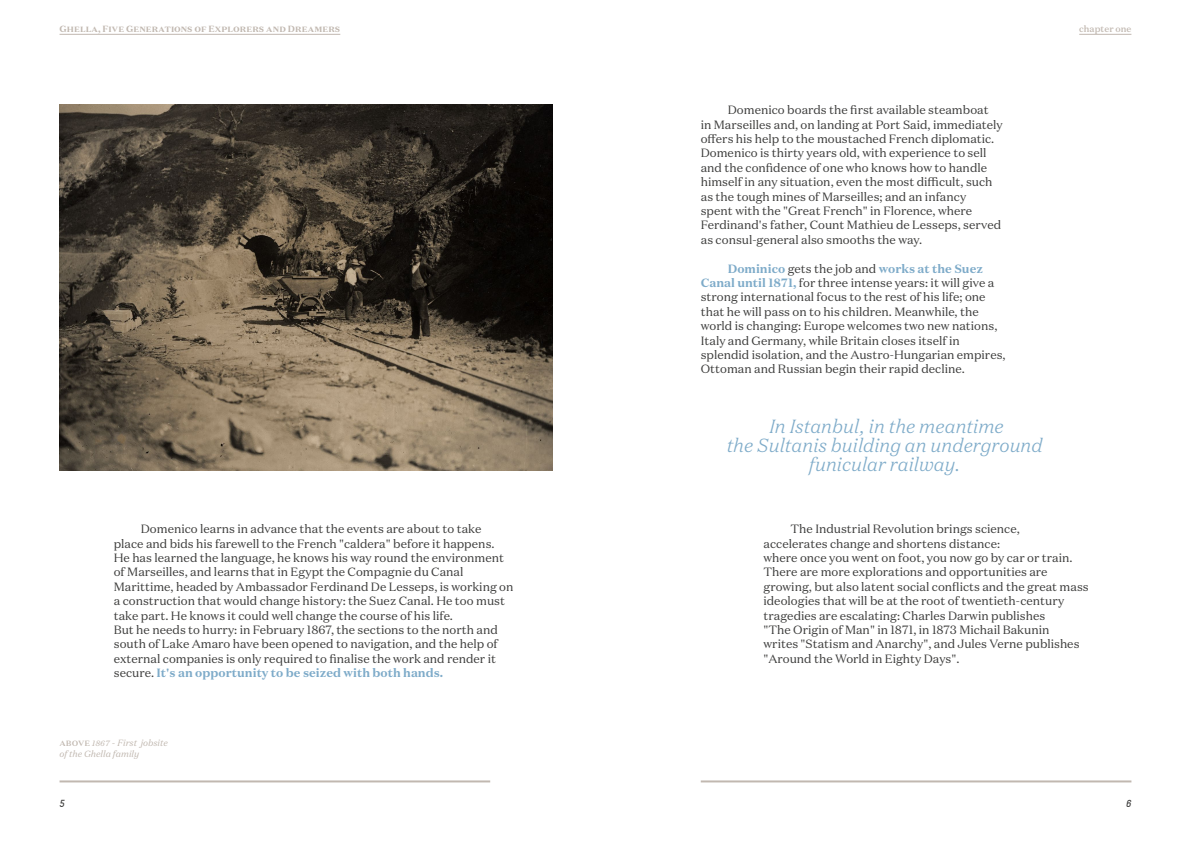
<style>
.page{position:relative;width:1191px;height:842px;background:#fff}
.page>*{position:absolute;margin:0;border:0;box-sizing:border-box;transform-origin:0 0}
.t1{font:italic 300 19px/19px "Domaine Text";color:#7eabc9;text-align:center}
.t2{font:12px/14.4px "Domaine Text";color:#3c3c3b}
.t3{font:italic 700 10px "TSTAR";color:#3c3c3b}
.t4{font:700 9px "Domaine Text";letter-spacing:.01em;color:#c1b8b0}
.t5{font:italic 9px/11.5px "Domaine Text";color:#c1b8b0}
.t6{font:500 9px "Domaine Text";color:#c1b8b0}
.s1{font-weight:700;color:#7eabc9}
.s2{font-weight:500;font-style:normal}
.s3{font-family:"Minion Pro";font-style:normal;font-size:10px}
</style>
<div class="page">
<hr style="left:60px;top:780px;width:430px;height:2px;background:#c1b8b0">
<hr style="left:701px;top:780px;width:430px;height:2px;background:#c1b8b0">
<img style="left:60px;top:105px;width:493px;height:366px">
<hr style="left:1079px;top:34px;width:52px;height:1px;background:#c1b8b0">
<hr style="left:60px;top:34px;width:280px;height:1px;background:#c1b8b0">
<p class="t4" style="left:60px;top:23px;width:282px">Ghella, Five Generations of Explorers and Dreamers</p>
<p class="t6" style="left:1079px;top:23px;width:54px">chapter one</p>
<p class="t2" style="left:701px;top:103px;width:303px;text-indent:27px">Domenico boards the first available steamboat<br>in Marseilles and, on landing at Port Said, immediately offers his help to the moustached French diplomatic.<br>Domenico is thirty years old, with experience to sell and the confidence of one who knows how to handle himself in any situation, even the most difficult, such as the tough mines of Marseilles; and an infancy<br>spent with the "Great French" in Florence, where Ferdinand's father, Count Mathieu de Lesseps, served as consul-general also smooths the way.</p>
<p class="t2" style="left:701px;top:261px;width:306px;text-indent:27px"><span class="s1">Dominico</span> gets the job and <span class="s1">works at the Suez Canal until 1871,</span> for three intense years: it will give a strong international focus to the rest of his life; one that he will pass on to his children. Meanwhile, the world is changing: Europe welcomes two new nations, Italy and Germany, while Britain closes itself in splendid isolation, and the Austro-Hungarian empires, Ottoman and Russian begin their rapid decline.</p>
<p class="t2" style="left:114px;top:521px;width:401px;text-indent:27px">Domenico learns in advance that the events are about to take place and bids his farewell to the French "caldera" before it happens.<br>He has learned the language, he knows his way round the environment of Marseilles, and learns that in Egypt the Compagnie du Canal Marittime, headed by Ambassador Ferdinand De Lesseps, is working on a construction that would change history: the Suez Canal. He too must take part. He knows it could well change the course of his life.<br>But he needs to hurry: in February 1867, the sections to the north and south of Lake Amaro have been opened to navigation, and the help of external companies is only required to finalise the work and render it secure. <span class="s1">It's an opportunity to be seized with both hands.</span></p>
<p class="t5" style="left:60px;top:737px;width:110px"><span class="s2">above</span> 1867 <span class="s3">-</span> First jobsite of the Ghella family</p>
<h1 class="t1" style="left:726px;top:416px;width:317px">In Istanbul, in the meantime<br>the Sultanis building an underground funicular railway.</h1>
<p class="t2" style="left:763px;top:521px;width:327px;text-indent:27px">The Industrial Revolution brings science,<br>accelerates change and shortens distance:<br>where once you went on foot, you now go by car or train.<br>There are more explorations and opportunities are growing, but also latent social conflicts and the great mass ideologies that will be at the root of twentieth-century tragedies are escalating: Charles Darwin publishes<br>"The Origin of Man" in 1871, in 1873 Michail Bakunin<br>writes "Statism and Anarchy", and Jules Verne publishes "Around the World in Eighty Days".</p>
<p class="t3" style="left:60px;top:797px;width:7px">5</p>
<p class="t3" style="left:1126px;top:797px;width:7px">6</p>
</div>
